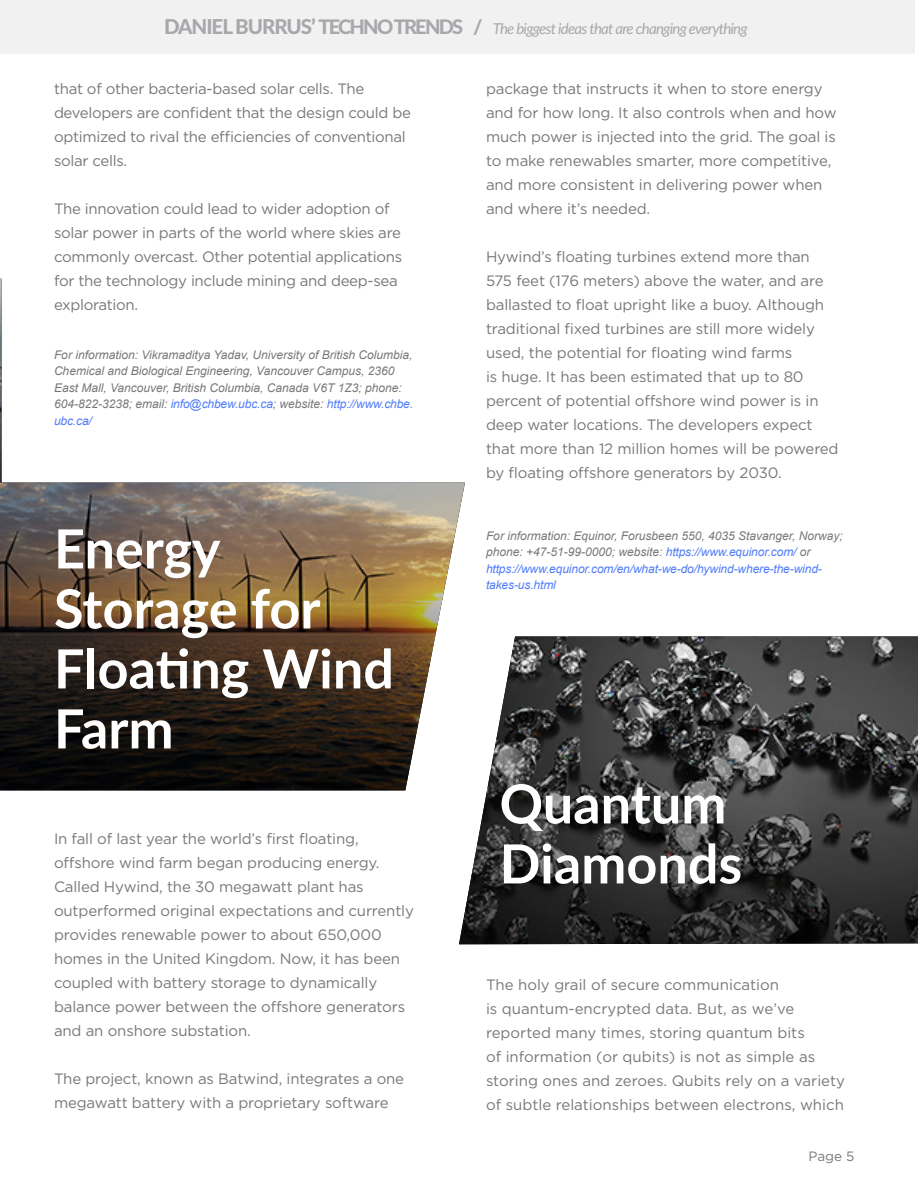
<style>
.page{position:relative;width:918px;height:1188px;background:#fff}
.page>*{position:absolute;margin:0;border:0;box-sizing:border-box;transform-origin:0 0}
.t1{font:700 54px/60px "Lato";color:#fff}
.t2{font:15px/24px "Gotham";letter-spacing:-.01em;color:#76787a}
.t3{font:italic 15px "Lato";letter-spacing:-.05em;color:#a7a8ab}
.t4{font:13.5px "Gotham";color:#76787a}
.t5{font:italic 12px/16.5px "Arial";color:#76787a}
.t6{font:italic 12px/16.5px "Arial";color:#507cfb}
.s1{font-weight:800;font-style:normal;font-size:20.55px}
.s2{font-weight:800;font-style:normal;font-size:20.1px}
.s3{color:#507cfb}
.s4{color:#76787a}
</style>
<div class="page">
<img style="left:0;top:279px;width:2px;height:204px">
<div style="left:0;top:0;width:915px;height:54px;background:#f1f1f1"></div>
<img style="left:0;top:483px;width:465px;height:307px">
<img style="left:459px;top:636px;width:459px;height:308px">
<p class="t3" style="left:164px;top:18px;width:585px"><span class="s1">DANIEL BURRUS’</span> <span class="s2">TECHNO TRENDS /</span> The biggest ideas that are changing everything</p>
<p class="t2" style="left:54px;top:77px;width:358px">that of other bacteria-based solar cells. The developers are confident that the design could be optimized to rival the efficiencies of conventional solar cells.</p>
<p class="t2" style="left:54px;top:197px;width:350px">The innovation could lead to wider adoption of solar power in parts of the world where skies are commonly overcast. Other potential applications for the technology include mining and deep-sea exploration.</p>
<p class="t5" style="left:54px;top:346px;width:361px">For information: Vikramaditya Yadav, University of British Columbia, Chemical and Biological Engineering, Vancouver Campus, 2360<br>East Mall, Vancouver, British Columbia, Canada V6T 1Z3; phone:<br>604-822-3238; email: <span class="s3">info@chbew.ubc.ca</span>; website: <span class="s3">http://www.chbe. ubc.ca/</span></p>
<p class="t2" style="left:486px;top:77px;width:352px">package that instructs it when to store energy and for how long. It also controls when and how much power is injected into the grid. The goal is to make renewables smarter, more competitive, and more consistent in delivering power when and where it’s needed.</p>
<p class="t2" style="left:486px;top:245px;width:354px">Hywind’s floating turbines extend more than 575 feet (176 meters) above the water, and are ballasted to float upright like a buoy. Although traditional fixed turbines are still more widely used, the potential for floating wind farms<br>is huge. It has been estimated that up to 80 percent of potential offshore wind power is in deep water locations. The developers expect that more than 12 million homes will be powered by floating offshore generators by 2030.</p>
<h1 class="t1" style="left:54px;top:516px;width:341px">Energy<br>Storage for<br>Floating Wind<br>Farm</h1>
<p class="t6" style="left:486px;top:528px;width:358px"><span class="s4">For information: Equinor, Forusbeen 550, 4035 Stavanger, Norway; phone: +47-51-99-0000; website:</span> https://www.equinor.com/ <span class="s4">or </span>https://www.equinor.com/en/what-we-do/hywind-where-the-wind&shy;takes-us.html</p>
<p class="t2" style="left:54px;top:826px;width:361px">In fall of last year the world’s first floating, offshore wind farm began producing energy.<br>Called Hywind, the 30 megawatt plant has outperformed original expectations and currently provides renewable power to about 650,000 homes in the United Kingdom. Now, it has been coupled with battery storage to dynamically balance power between the offshore generators and an onshore substation.</p>
<p class="t2" style="left:54px;top:1066px;width:352px">The project, known as Batwind, integrates a one megawatt battery with a proprietary software</p>
<h1 class="t1" style="left:500px;top:771px;width:244px">Quantum<br>Diamonds</h1>
<p class="t2" style="left:486px;top:972px;width:361px">The holy grail of secure communication<br>is quantum-encrypted data. But, as we’ve reported many times, storing quantum bits<br>of information (or qubits) is not as simple as storing ones and zeroes. Qubits rely on a variety of subtle relationships between electrons, which</p>
<p class="t4" style="left:808px;top:1148px;width:47px">Page 5</p>
</div>
